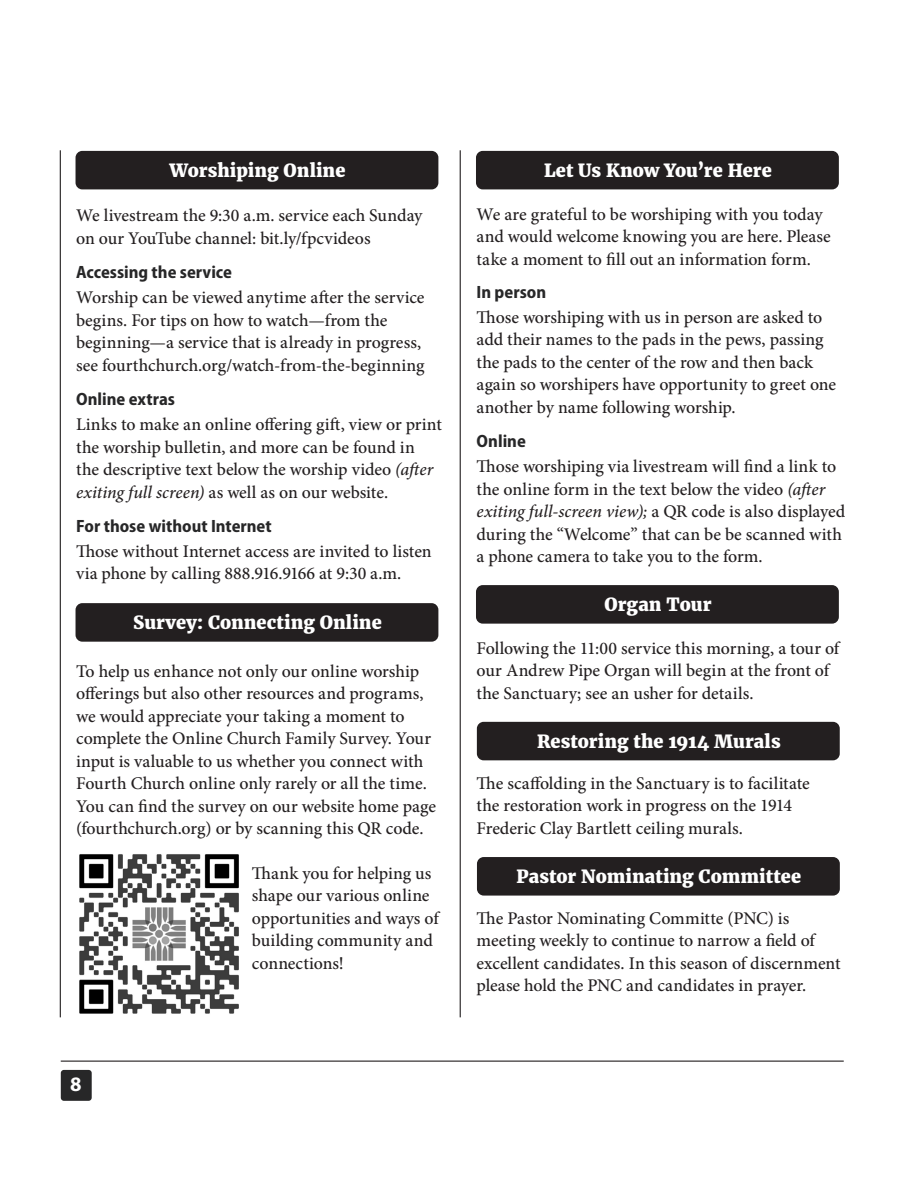
<style>
.page{position:relative;width:918px;height:1188px;background:#fff}
.page>*{position:absolute;margin:0;border:0;box-sizing:border-box;transform-origin:0 0}
.t1{font:700 20.7px "Myriad Pro";color:#fff}
.t2{font:800 18px "Merriweather";color:#fff}
.t3{font:500 17.85px/22.5px "Minion Pro";letter-spacing:-.005em;color:#231f20}
.t4{font:700 semi-condensed 17.85px "Myriad Pro";color:#272728}
.s1{font-style:italic}
</style>
<div class="page">
<hr style="left:460px;top:150px;width:1px;height:867px;background:#231f20">
<hr style="left:60px;top:150px;width:1px;height:867px;background:#231f20">
<div style="left:76px;top:151px;width:362px;height:38px;background:#231f20;border-radius:7px"></div>
<div style="left:476px;top:151px;width:363px;height:38px;background:#231f20;border-radius:7px"></div>
<div style="left:76px;top:603px;width:362px;height:39px;background:#231f20;border-radius:7px"></div>
<div style="left:61px;top:1070px;width:31px;height:31px;background:#272728;border-radius:3px"></div>
<hr style="left:61px;top:1061px;width:783px;height:1px;background:#231f20">
<div style="left:476px;top:585px;width:363px;height:39px;background:#231f20;border-radius:7px"></div>
<div style="left:477px;top:722px;width:363px;height:38px;background:#231f20;border-radius:7px"></div>
<img style="left:79px;top:854px;width:160px;height:160px">
<div style="left:477px;top:857px;width:363px;height:39px;background:#231f20;border-radius:7px"></div>
<p class="t2" style="left:170px;top:159px;width:177px">Worshiping Online</p>
<p class="t2" style="left:544px;top:159px;width:229px">Let Us Know You’re Here</p>
<p class="t3" style="left:76px;top:205px;width:348px">We livestream the 9:30 a.m. service each Sunday on our YouTube channel: bit.ly/fpcvideos</p>
<p class="t4" style="left:76px;top:262px;width:157px">Accessing the service</p>
<p class="t3" style="left:76px;top:286px;width:350px">Worship can be viewed anytime after the service begins. For tips on how to watch—from the beginning—a service that is already in progress, see fourthchurch.org/watch-from-the-beginning</p>
<p class="t4" style="left:76px;top:389px;width:100px">Online extras</p>
<p class="t3" style="left:76px;top:413px;width:367px">Links to make an online offering gift, view or print the worship bulletin, and more can be found in the descriptive text below the worship video <span class="s1">(after exiting full screen)</span> as well as on our website.</p>
<p class="t4" style="left:76px;top:516px;width:197px">For those without Internet</p>
<p class="t3" style="left:76px;top:540px;width:357px">Those without Internet access are invited to listen via phone by calling 888.916.9166 at 9:30 a.m.</p>
<p class="t2" style="left:133px;top:611px;width:250px">Survey: Connecting Online</p>
<p class="t3" style="left:76px;top:660px;width:357px">To help us enhance not only our online worship offerings but also other resources and programs, we would appreciate your taking a moment to complete the Online Church Family Survey. Your input is valuable to us whether you connect with Fourth Church online only rarely or all the time.</p>
<p class="t3" style="left:76px;top:795px;width:361px">You can find the survey on our website home page (fourthchurch.org) or by scanning this QR code.</p>
<p class="t3" style="left:252px;top:862px;width:190px">Thank you for helping us shape our various online opportunities and ways of building community and connections!</p>
<p class="t1" style="left:70px;top:1071px;width:13px">8</p>
<p class="t3" style="left:477px;top:203px;width:356px">We are grateful to be worshiping with you today and would welcome knowing you are here. Please take a moment to fill out an information form.</p>
<p class="t4" style="left:477px;top:282px;width:71px">In person</p>
<p class="t3" style="left:477px;top:306px;width:361px">Those worshiping with us in person are asked to add their names to the pads in the pews, passing the pads to the center of the row and then back again so worshipers have opportunity to greet one another by name following worship.</p>
<p class="t4" style="left:477px;top:431px;width:51px">Online</p>
<p class="t3" style="left:477px;top:455px;width:370px">Those worshiping via livestream will find a link to the online form in the text below the video <span class="s1">(after exiting full-screen view);</span> a QR code is also displayed during the “Welcome” that can be be scanned with a phone camera to take you to the form.</p>
<p class="t2" style="left:604px;top:593px;width:109px">Organ Tour</p>
<p class="t3" style="left:477px;top:637px;width:366px">Following the 11:00 service this morning, a tour of our Andrew Pipe Organ will begin at the front of the Sanctuary; see an usher for details.</p>
<p class="t2" style="left:537px;top:730px;width:245px">Restoring the 1914 Murals</p>
<p class="t3" style="left:477px;top:772px;width:335px">The scaffolding in the Sanctuary is to facilitate the restoration work in progress on the 1914<br>Frederic Clay Bartlett ceiling murals.</p>
<p class="t2" style="left:517px;top:865px;width:286px">Pastor Nominating Committee</p>
<p class="t3" style="left:477px;top:907px;width:365px">The Pastor Nominating Committe (PNC) is meeting weekly to continue to narrow a field of excellent candidates. In this season of discernment please hold the PNC and candidates in prayer.</p>
</div>
